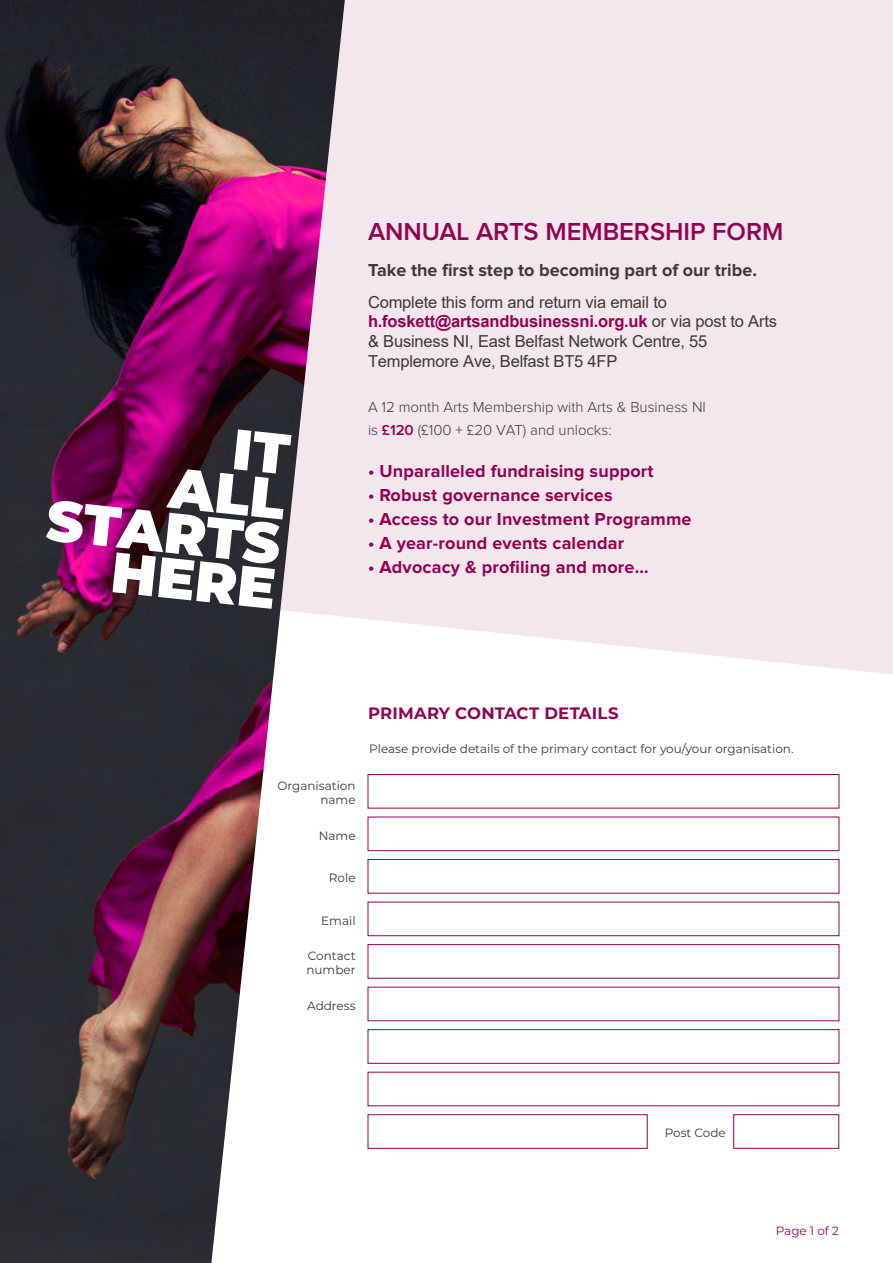
<style>
.page{position:relative;width:893px;height:1263px;background:#fff}
.page>*{position:absolute;margin:0;border:0;box-sizing:border-box;transform-origin:0 0}
.t1{font:900 57px/45px "Montserrat";color:#fff;text-align:right}
.t2{font:600 25.5px "Proxima Nova";color:#930353}
.t3{font:700 18px "Proxima Nova";letter-spacing:.01em;color:#930353}
.t4{font:700 18px "Proxima Nova";color:#3b3a39}
.t5{font:16.5px/19.6px "Arial";letter-spacing:-.01em;color:#3b3a39}
.Text{font:700 16.5px "Montserrat";letter-spacing:.015em;color:#930353}
.t6{font:300 15px/22.5px "Proxima Nova";color:#3b3a39}
.Text-2{font:12px/14.4px "Montserrat";color:#3b3a39;text-align:right}
.Text-3{font:12px "Montserrat";color:#930353}
.s1{font-weight:700;color:#930353}
.s2{font-weight:600;color:#930353}
</style>
<div class="page">
<div style="left:345px;top:0;width:548px;height:674px;background:#f3e6ed"></div>
<img style="left:0;top:0;width:345px;height:1263px">
<div style="left:368px;top:774px;width:471px;height:34px;background:#fff;border:1px solid #930353"></div>
<div style="left:368px;top:817px;width:471px;height:34px;background:#fff;border:1px solid #930353"></div>
<div style="left:368px;top:859px;width:471px;height:34px;background:#fff;border:1px solid #930353"></div>
<div style="left:368px;top:902px;width:471px;height:34px;background:#fff;border:1px solid #930353"></div>
<div style="left:368px;top:944px;width:471px;height:34px;background:#fff;border:1px solid #930353"></div>
<div style="left:368px;top:1029px;width:471px;height:34px;background:#fff;border:1px solid #930353"></div>
<div style="left:368px;top:1114px;width:279px;height:34px;background:#fff;border:1px solid #930353"></div>
<div style="left:733px;top:1114px;width:106px;height:34px;background:#fff;border:1px solid #930353"></div>
<div style="left:234px;top:429px;width:57px;height:46px;background:#292b31"></div>
<p class="t1" style="left:54px;top:449px;width:236px;rotate:6deg">ALL<br>STARTS<br>HERE</p>
<p class="t2" style="left:368px;top:220px;width:417px">ANNUAL ARTS MEMBERSHIP FORM</p>
<p class="t4" style="left:368px;top:261px;width:390px">Take the first step to becoming part of our tribe.</p>
<p class="t5" style="left:368px;top:292px;width:411px">Complete this form and return via email to <span class="s1">h.foskett@artsandbusinessni.org.uk</span> or via post to Arts &amp; Business NI, East Belfast Network Centre, 55<br>Templemore Ave, Belfast BT5 4FP</p>
<p class="t6" style="left:368px;top:396px;width:339px">A 12 month Arts Membership with Arts &amp; Business NI is <span class="s2">£120</span> (£100 + £20 VAT) and unlocks:</p>
<p class="t3" style="left:368px;top:462px;width:287px">• Unparalleled fundraising support</p>
<p class="t3" style="left:368px;top:486px;width:246px">• Robust governance services</p>
<p class="t3" style="left:368px;top:510px;width:325px">• Access to our Investment Programme</p>
<p class="t3" style="left:368px;top:534px;width:258px">• A year-round events calendar</p>
<p class="t3" style="left:368px;top:558px;width:282px">• Advocacy &amp; profiling and more…</p>
<p class="Text-2" style="left:277px;top:778px;width:80px">Organisation name</p>
<p class="Text-2" style="left:319px;top:828px;width:38px">Name</p>
<p class="Text-2" style="left:329px;top:870px;width:28px">Role</p>
<p class="Text-2" style="left:321px;top:913px;width:36px">Email</p>
<p class="Text-2" style="left:306px;top:948px;width:51px;text-align:left">Contact number</p>
<p class="Text-2" style="left:307px;top:998px;width:50px">Address</p>
<p class="Text" style="left:368px;top:701px;width:252px">PRIMARY CONTACT DETAILS</p>
<p class="Text-2" style="left:369px;top:741px;width:426px">Please provide details of the primary contact for you/your organisation.</p>
<p class="Text-2" style="left:665px;top:1125px;width:63px">Post Code</p>
<p class="Text-3" style="left:776px;top:1222px;width:65px">Page 1 of 2</p>
</div>
